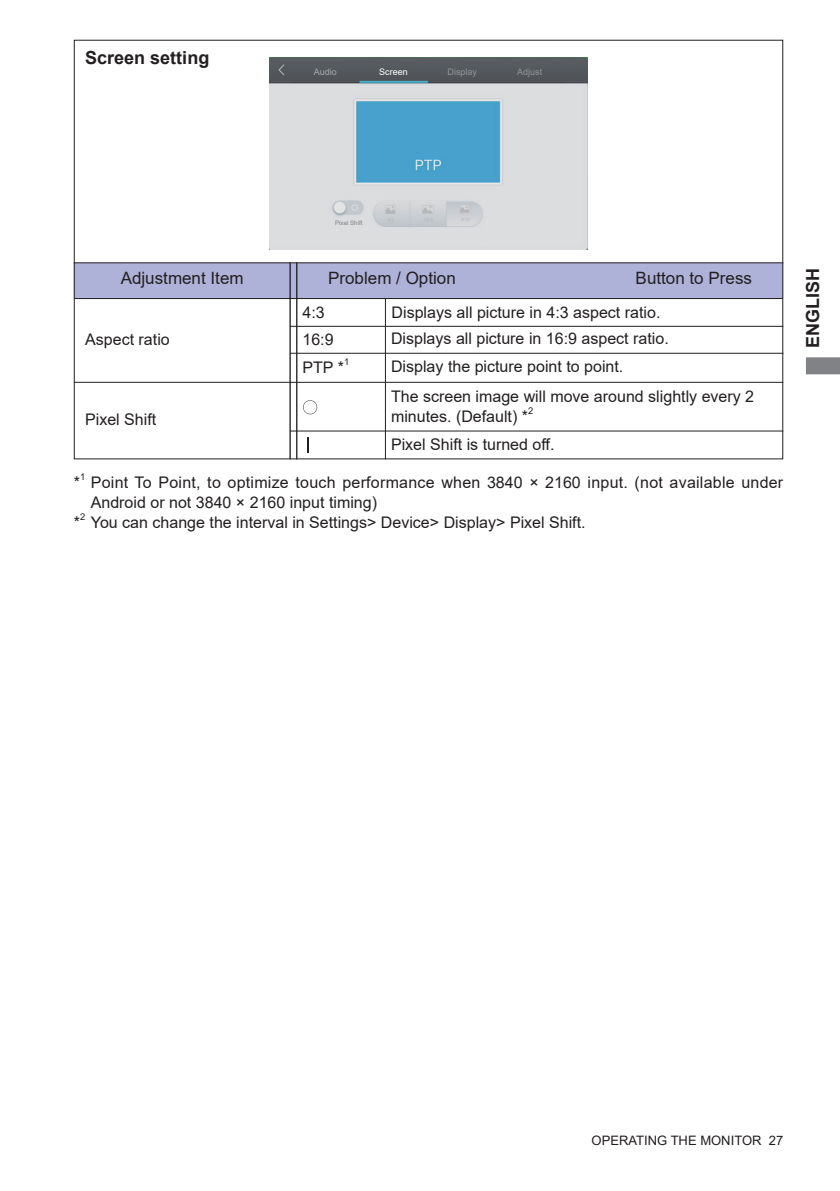
<style>
.page{position:relative;width:840px;height:1191px;background:#fff}
.page>*{position:absolute;margin:0;border:0;box-sizing:border-box;transform-origin:0 0}
.t1{font:700 18px "Arial";color:#231f20}
.t2{font:17px "Arial";color:#231f20}
.t3{font:16px/19.8px "Arial";color:#231f20}
.t4{font:13px "Arial";color:#231f20}
.t5{font:9.4px "Arial";color:#231f20}
.t6{font:9px "Arial";color:#939598}
.t7{font:9px "Arial";color:#fff}
.t8{font:9px "Arial";color:#a8a9ad}
.t9{font:6.2px "Arial";color:#808285}
</style>
<div class="page">
<svg style="left:806px;top:357px;width:33px;height:17px"></svg>
<hr style="left:385px;top:299px;width:1px;height:160px;background:#231f20">
<hr style="left:290px;top:353px;width:492px;height:1px;background:#231f20">
<hr style="left:290px;top:326px;width:492px;height:1px;background:#231f20">
<div style="left:74px;top:263px;width:708px;height:36px;background:#aeb2d8;border:2px solid #aeb2d8"></div>
<hr style="left:74px;top:298px;width:708px;height:1px;background:#231f20">
<hr style="left:74px;top:262px;width:708px;height:1px;background:#231f20">
<hr style="left:289px;top:262px;width:1px;height:197px;background:#231f20">
<hr style="left:296px;top:262px;width:1px;height:197px;background:#231f20">
<img style="left:270px;top:57px;width:317px;height:192px">
<hr style="left:290px;top:430px;width:492px;height:1px;background:#231f20">
<hr style="left:74px;top:382px;width:708px;height:1px;background:#231f20">
<svg style="left:303px;top:400px;width:14px;height:14px"></svg>
<svg style="left:307px;top:438px;width:1px;height:15px"></svg>
<p class="t1" style="left:85px;top:45px;width:126px">Screen setting</p>
<p class="t8" style="left:313px;top:65px;width:25px">Audio</p>
<p class="t7" style="left:379px;top:65px;width:30px">Screen</p>
<p class="t6" style="left:447px;top:65px;width:31px">Display</p>
<p class="t6" style="left:517px;top:65px;width:27px">Adjust</p>
<p class="t9" style="left:335px;top:218px;width:29px">Pixel Shift</p>
<p class="t2" style="left:121px;top:266px;width:124px">Adjustment Item</p>
<p class="t2" style="left:328px;top:266px;width:129px">Problem / Option</p>
<p class="t2" style="left:635px;top:266px;width:118px">Button to Press</p>
<p class="t3" style="left:85px;top:329px;width:86px">Aspect ratio</p>
<p class="t3" style="left:85px;top:410px;width:73px">Pixel Shift</p>
<p class="t3" style="left:302px;top:302px;width:24px">4:3</p>
<p class="t3" style="left:391px;top:299px;width:279px;line-height:26px">Displays all picture in 4:3 aspect ratio.<br>Displays all picture in 16:9 aspect ratio.</p>
<p class="t3" style="left:302px;top:329px;width:33px">16:9</p>
<p class="t3" style="left:302px;top:357px;width:43px">PTP *</p>
<p class="t5" style="left:344px;top:356px;width:7px">1</p>
<p class="t3" style="left:391px;top:356px;width:234px">Display the picture point to point.</p>
<p class="t3" style="left:391px;top:386px;width:364px">The screen image will move around slightly every 2 minutes. (Default) *</p>
<p class="t5" style="left:528px;top:404px;width:7px">2</p>
<p class="t3" style="left:391px;top:434px;width:165px">Pixel Shift is turned off.</p>
<p class="t3" style="left:74px;top:472px;width:8px">*</p>
<p class="t5" style="left:80px;top:470px;width:7px">1</p>
<p class="t3" style="left:91px;top:472px;width:693px">Point To Point, to optimize touch performance when 3840 × 2160 input. (not available under<br>Android or not 3840 × 2160 input timing)</p>
<p class="t3" style="left:74px;top:512px;width:8px">*</p>
<p class="t5" style="left:80px;top:510px;width:7px">2</p>
<p class="t3" style="left:91px;top:512px;width:496px">You can change the interval in Settings&gt; Device&gt; Display&gt; Pixel Shift.</p>
<p class="t1" style="left:799px;top:348px;width:82px;rotate:-90deg">ENGLISH</p>
<p class="t4" style="left:591px;top:1131px;width:193px">OPERATING THE MONITOR 27</p>
</div>
